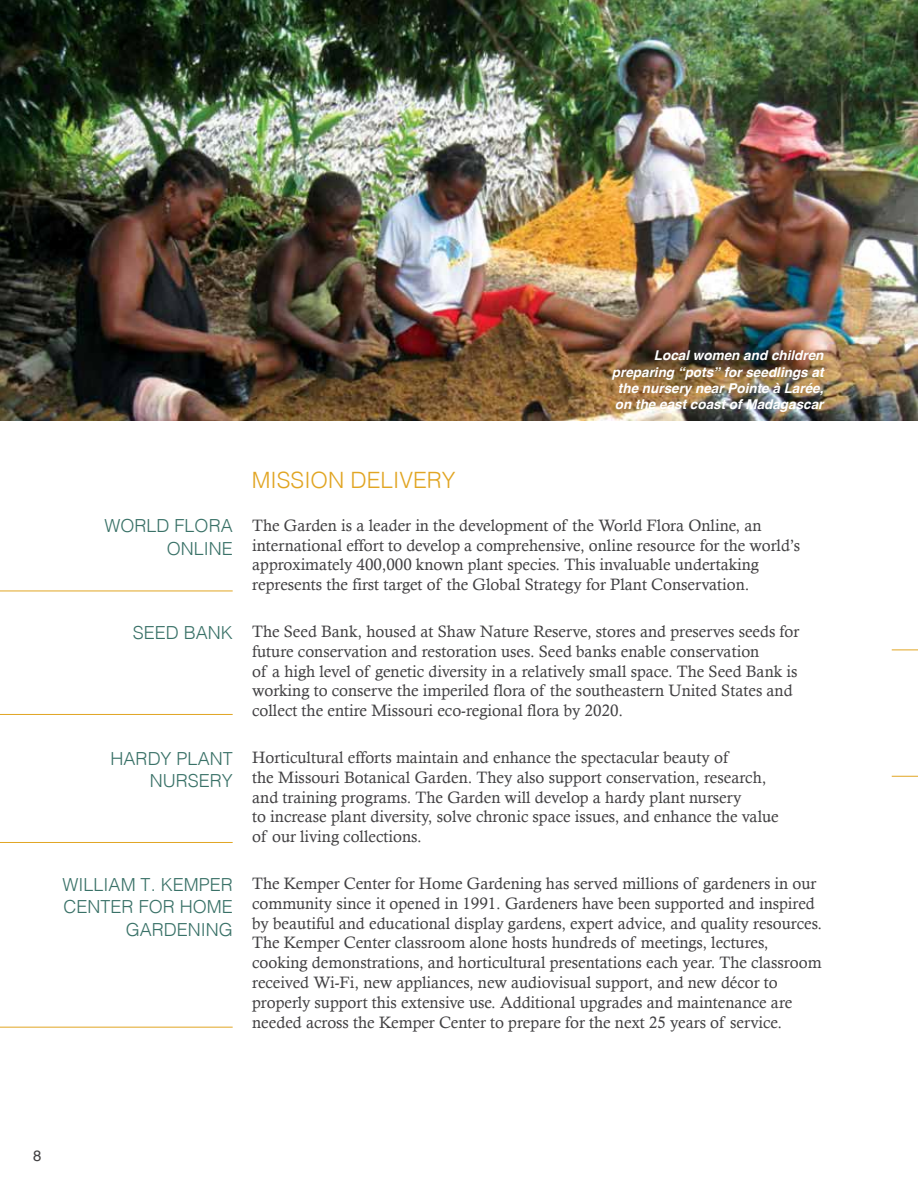
<style>
.page{position:relative;width:918px;height:1188px;background:#fff}
.page>*{position:absolute;margin:0;border:0;box-sizing:border-box;transform-origin:0 0}
.t1{font:300 22.5px "Helvetica";color:#e1a523}
.t2{font:300 18px/22.5px "Helvetica";color:#397167;text-align:right}
.t3{font:16.5px/19.8px "Calisto";color:#414042}
.t4{font:15px "Helvetica";color:#414042}
.t5{font:italic 700 13.5px/16.2px "Helvetica";color:#fff;text-align:right}
</style>
<div class="page">
<img style="left:0;top:0;width:918px;height:420px">
<hr style="left:0;top:591px;width:233px;height:1px;background:#e1a523">
<hr style="left:0;top:714px;width:233px;height:1px;background:#e1a523">
<hr style="left:0;top:842px;width:233px;height:1px;background:#e1a523">
<hr style="left:0;top:1027px;width:233px;height:1px;background:#e1a523">
<svg style="left:892px;top:650px;width:26px;height:1px"></svg>
<svg style="left:892px;top:776px;width:26px;height:1px"></svg>
<p class="t5" style="left:612px;top:348px;width:213px">Local women and children preparing “pots” for seedlings at the nursery near Pointe à Larée, on the east coast of Madagascar</p>
<p class="t2" style="left:105px;top:513px;width:130px">WORLD FLORA<br>ONLINE</p>
<p class="t2" style="left:133px;top:620px;width:102px">SEED BANK</p>
<p class="t2" style="left:111px;top:746px;width:124px">HARDY PLANT<br>NURSERY</p>
<p class="t2" style="left:63px;top:872px;width:172px">WILLIAM T. KEMPER<br>CENTER FOR HOME<br>GARDENING</p>
<h1 class="t1" style="left:252px;top:460px;width:205px">MISSION DELIVERY</h1>
<p class="t3" style="left:252px;top:515px;width:550px">The Garden is a leader in the development of the World Flora Online, an international effort to develop a comprehensive, online resource for the world’s approximately 400,000 known plant species. This invaluable undertaking represents the first target of the Global Strategy for Plant Conservation.</p>
<p class="t3" style="left:252px;top:621px;width:549px">The Seed Bank, housed at Shaw Nature Reserve, stores and preserves seeds for future conservation and restoration uses. Seed banks enable conservation<br>of a high level of genetic diversity in a relatively small space. The Seed Bank is working to conserve the imperiled flora of the southeastern United States and collect the entire Missouri eco-regional flora by 2020.</p>
<p class="t3" style="left:252px;top:747px;width:528px">Horticultural efforts maintain and enhance the spectacular beauty of<br>the Missouri Botanical Garden. They also support conservation, research, and training programs. The Garden will develop a hardy plant nursery<br>to increase plant diversity, solve chronic space issues, and enhance the value of our living collections.</p>
<p class="t3" style="left:252px;top:873px;width:572px">The Kemper Center for Home Gardening has served millions of gardeners in our community since it opened in 1991. Gardeners have been supported and inspired by beautiful and educational display gardens, expert advice, and quality resources.<br>The Kemper Center classroom alone hosts hundreds of meetings, lectures, cooking demonstrations, and horticultural presentations each year. The classroom received Wi-Fi, new appliances, new audiovisual support, and new décor to properly support this extensive use. Additional upgrades and maintenance are needed across the Kemper Center to prepare for the next 25 years of service.</p>
<p class="t4" style="left:33px;top:1144px;width:10px">8</p>
</div>
